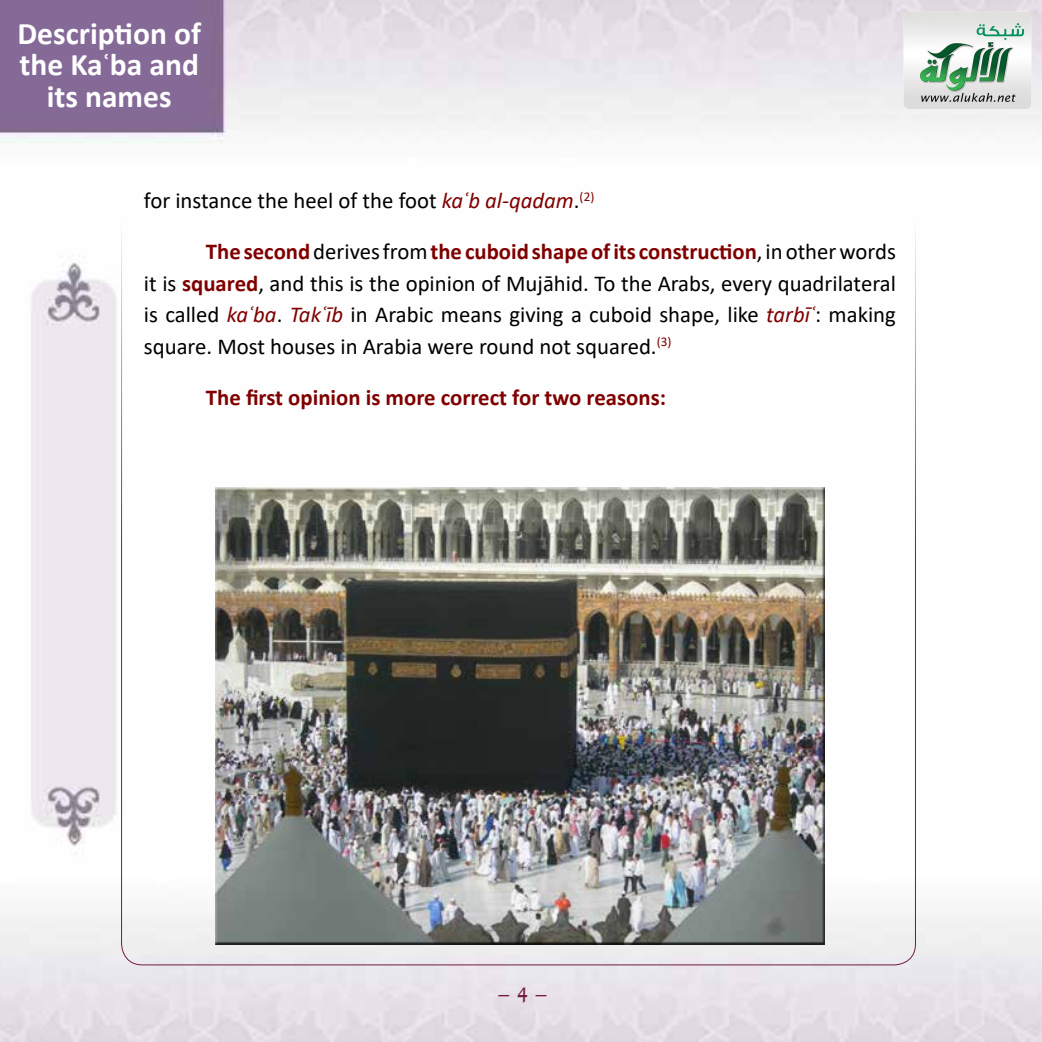
<style>
.page{position:relative;width:1042px;height:1042px;background:#fff}
.page>*{position:absolute;margin:0;border:0;box-sizing:border-box;transform-origin:0 0}
.t1{font:700 31.5px/31.5px "Calibri";color:#fff;text-align:center}
.t2{font:700 28px "Lotus";color:#731b42}
.t3{font:22.75px/31.5px "Calibri";color:#000;text-align:justify}
.t4{font:700 22.75px "Calibri";color:#800000}
.s1{font-style:italic;color:#800000}
.s2{font-weight:700;color:#800000}
</style>
<div class="page">
<img style="left:0;top:0;width:1042px;height:1042px">
<div style="left:215px;top:487px;width:609px;height:458px;background:#000;opacity:.75"></div>
<img style="left:885px;top:0;width:157px;height:124px">
<h1 class="t1" style="left:17px;top:17px;width:185px">Description of the Kaʿba and its names</h1>
<p class="t3" style="left:144px;top:184px;width:452px">for instance the heel of the foot <span class="s1">kaʿb al-qadam</span>.<sup>(2)</sup></p>
<p class="t3" style="left:144px;top:236px;width:753px;text-indent:62px"><span class="s2">The second</span> derives from <span class="s2">the cuboid shape of its construction</span>, in other words it is <span class="s2">squared</span>, and this is the opinion of Mujāhid. To the Arabs, every quadrilateral is called <span class="s1">kaʿba</span>. <span class="s1">Takʿīb</span> in Arabic means giving a cuboid shape, like <span class="s1">tarbīʿ</span>: making square. Most houses in Arabia were round not squared.<sup>(3)</sup></p>
<p class="t4" style="left:206px;top:382px;width:462px">The first opinion is more correct for two reasons:</p>
<p class="t2" style="left:497px;top:976px;width:53px">- 4 -</p>
</div>
